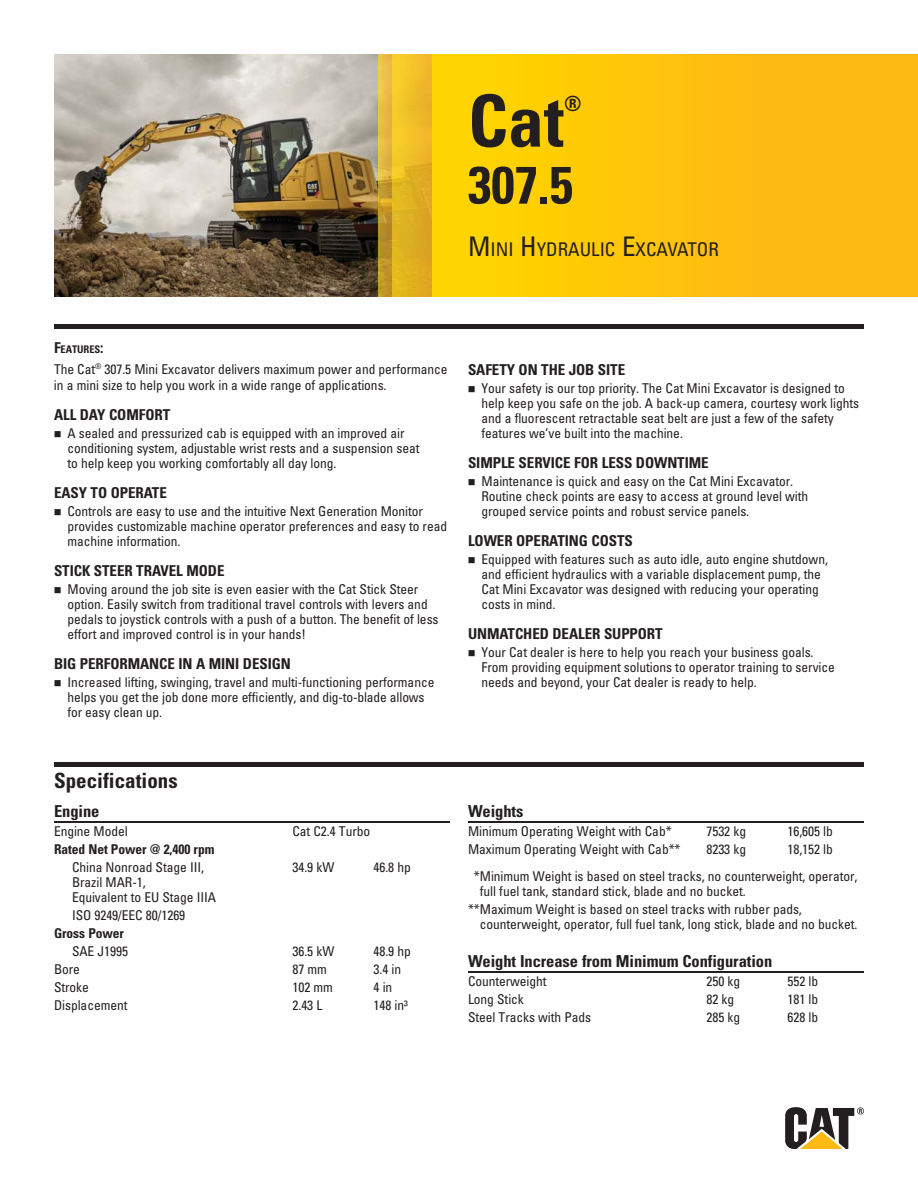
<style>
.page{position:relative;width:918px;height:1188px;background:#fff}
.page>*{position:absolute;margin:0;border:0;box-sizing:border-box;transform-origin:0 0}
.t1{font:700 condensed 72px "Univers LT Std";color:#231f20}
.t2{font:700 condensed 52.5px "Univers LT Std";color:#231f20}
.t3{font:700 condensed 21px "Univers LT Std";color:#231f20}
.t4{font:condensed 18.9px "Univers LT Std";color:#231f20}
.t5{font:700 condensed 16.5px "Univers LT Std";letter-spacing:-.005em;color:#231f20}
.t6{font:700 condensed 15px "Univers LT Std";letter-spacing:-.005em;color:#231f20}
.t7{font:condensed 13.5px/15px "Univers LT Std";letter-spacing:-.005em;color:#231f20}
.t8{font:700 condensed 13.5px "Univers LT Std";letter-spacing:-.005em;color:#231f20}
.t9{font:700 condensed 10.5px "Univers LT Std";letter-spacing:-.005em;color:#231f20}
.s1{font-size:27px}
.s2{font-size:15px}
.s3{color:#fff}
</style>
<div class="page">
<img style="left:54px;top:54px;width:324px;height:243px">
<hr style="left:54px;top:325px;width:810px;height:4px;background:#231f20">
<div style="left:432px;top:54px;width:486px;height:243px;background:linear-gradient(to right,#ffd500,#fdb417)"></div>
<img style="left:378px;top:54px;width:54px;height:243px">
<hr style="left:54px;top:821px;width:396px;height:2px;background:#231f20">
<hr style="left:468px;top:821px;width:396px;height:2px;background:#231f20">
<hr style="left:468px;top:971px;width:396px;height:2px;background:#231f20">
<hr style="left:54px;top:762px;width:810px;height:4px;background:#231f20">
<svg style="left:785px;top:1107px;width:79px;height:42px"></svg>
<h1 class="t1" style="left:468px;top:87px;width:98px">Cat</h1>
<h3 class="t3" style="left:564px;top:93px;width:19px">®</h3>
<h2 class="t2" style="left:468px;top:160px;width:106px">307.5</h2>
<h3 class="t4" style="left:468px;top:240px;width:252px"><span class="s1">M</span>INI <span class="s1">H</span>YDRAULIC <span class="s1">E</span>XCAVATOR</h3>
<p class="t9" style="left:54px;top:344px;width:51px"><span class="s2">F</span>EATURES<span class="s2">:</span></p>
<p class="t7" style="left:54px;top:362px;width:395px;line-height:16.5px">The Cat<sup>®</sup> 307.5 Mini Excavator delivers maximum power and performance in a mini size to help you work in a wide range of applications.</p>
<p class="t6" style="left:54px;top:408px;width:118px">ALL DAY COMFORT</p>
<p class="t7" style="left:68px;top:427px;width:354px">A sealed and pressurized cab is equipped with an improved air conditioning system, adjustable wrist rests and a suspension seat to help keep you working comfortably all day long.</p>
<p class="t6" style="left:54px;top:486px;width:114px">EASY TO OPERATE</p>
<p class="t7" style="left:68px;top:505px;width:381px">Controls are easy to use and the intuitive Next Generation Monitor provides customizable machine operator preferences and easy to read machine information.</p>
<p class="t6" style="left:54px;top:564px;width:172px">STICK STEER TRAVEL MODE</p>
<p class="t7" style="left:68px;top:583px;width:373px">Moving around the job site is even easier with the Cat Stick Steer option. Easily switch from traditional travel controls with levers and pedals to joystick controls with a push of a button. The benefit of less effort and improved control is in your hands!</p>
<p class="t6" style="left:54px;top:657px;width:238px">BIG PERFORMANCE IN A MINI DESIGN</p>
<p class="t7" style="left:68px;top:676px;width:368px">Increased lifting, swinging, travel and multi-functioning performance helps you get the job done more efficiently, and dig-to-blade allows for easy clean up.</p>
<h3 class="t3" style="left:54px;top:770px;width:125px">Specifications</h3>
<p class="t5" style="left:54px;top:803px;width:47px">Engine</p>
<p class="t7" style="left:54px;top:825px;width:75px">Engine Model</p>
<p class="t7" style="left:293px;top:825px;width:79px">Cat C2.4 Turbo</p>
<p class="t8" style="left:54px;top:843px;width:162px">Rated Net Power @ 2,400 rpm</p>
<p class="t7" style="left:72px;top:861px;width:134px">China Nonroad Stage III,</p>
<p class="t7" style="left:293px;top:861px;width:43px">34.9 kW</p>
<p class="t7" style="left:374px;top:861px;width:39px">46.8 hp</p>
<p class="t7" style="left:72px;top:876px;width:146px">Brazil MAR-1,<br>Equivalent to EU Stage IIIA</p>
<p class="t7" style="left:72px;top:909px;width:115px">ISO 9249/EEC 80/1269</p>
<p class="t8" style="left:54px;top:927px;width:72px">Gross Power</p>
<p class="t7" style="left:72px;top:945px;width:57px">SAE J1995</p>
<p class="t7" style="left:293px;top:945px;width:43px">36.5 kW</p>
<p class="t7" style="left:374px;top:945px;width:39px">48.9 hp</p>
<p class="t7" style="left:54px;top:963px;width:28px">Bore</p>
<p class="t7" style="left:293px;top:963px;width:36px">87 mm</p>
<p class="t7" style="left:374px;top:963px;width:29px">3.4 in</p>
<p class="t7" style="left:54px;top:981px;width:36px">Stroke</p>
<p class="t7" style="left:293px;top:981px;width:42px">102 mm</p>
<p class="t7" style="left:374px;top:981px;width:20px">4 in</p>
<p class="t7" style="left:54px;top:999px;width:75px">Displacement</p>
<p class="t7" style="left:293px;top:999px;width:31px">2.43 L</p>
<p class="t7" style="left:374px;top:999px;width:36px">148 in3</p>
<p class="t6" style="left:468px;top:363px;width:159px">SAFETY ON THE JOB SITE</p>
<p class="t7" style="left:482px;top:382px;width:379px">Your safety is our top priority. The Cat Mini Excavator is designed to help keep you safe on the job. A back-up camera, courtesy work lights and a fluorescent retractable seat belt are just a few of the safety features we’ve built into the machine.</p>
<p class="t6" style="left:468px;top:456px;width:242px">SIMPLE SERVICE FOR LESS DOWNTIME</p>
<p class="t7" style="left:482px;top:475px;width:328px">Maintenance is quick and easy on the Cat Mini Excavator.<br>Routine check points are easy to access at ground level with grouped service points and robust service panels.</p>
<p class="t6" style="left:468px;top:534px;width:166px">LOWER OPERATING COSTS</p>
<p class="t7" style="left:482px;top:553px;width:348px">Equipped with features such as auto idle, auto engine shutdown, and efficient hydraulics with a variable displacement pump, the Cat Mini Excavator was designed with reducing your operating costs in mind.</p>
<p class="t6" style="left:468px;top:627px;width:196px">UNMATCHED DEALER SUPPORT</p>
<p class="t7" style="left:482px;top:646px;width:355px">Your Cat dealer is here to help you reach your business goals.<br>From providing equipment solutions to operator training to service needs and beyond, your Cat dealer is ready to help.</p>
<p class="t5" style="left:468px;top:803px;width:57px">Weights</p>
<p class="t7" style="left:468px;top:825px;width:205px">Minimum Operating Weight with Cab*</p>
<p class="t7" style="left:707px;top:825px;width:41px">7532 kg</p>
<p class="t7" style="left:788px;top:825px;width:47px">16,605 lb</p>
<p class="t7" style="left:468px;top:843px;width:214px">Maximum Operating Weight with Cab**</p>
<p class="t7" style="left:707px;top:843px;width:41px">8233 kg</p>
<p class="t7" style="left:468px;top:837px;width:391px;line-height:27px;text-indent:320px">18,152 lb<br><span class="s3">*</span>* Minimum Weight is based on steel tracks, no counterweight, operator,</p>
<p class="t7" style="left:468px;top:883px;width:335px;line-height:18px;text-indent:12px">full fuel tank, standard stick, blade and no bucket.<br>** Maximum Weight is based on steel tracks with rubber pads,</p>
<p class="t7" style="left:480px;top:918px;width:379px">counterweight, operator, full fuel tank, long stick, blade and no bucket.</p>
<p class="t5" style="left:468px;top:953px;width:306px">Weight Increase from Minimum Configuration</p>
<p class="t7" style="left:468px;top:975px;width:80px">Counterweight</p>
<p class="t7" style="left:707px;top:975px;width:35px">250 kg</p>
<p class="t7" style="left:788px;top:975px;width:32px">552 lb</p>
<p class="t7" style="left:468px;top:993px;width:57px">Long Stick</p>
<p class="t7" style="left:707px;top:993px;width:29px">82 kg</p>
<p class="t7" style="left:788px;top:993px;width:32px">181 lb</p>
<p class="t7" style="left:468px;top:1011px;width:125px">Steel Tracks with Pads</p>
<p class="t7" style="left:707px;top:1011px;width:35px">285 kg</p>
<p class="t7" style="left:788px;top:1011px;width:32px">628 lb</p>
</div>
